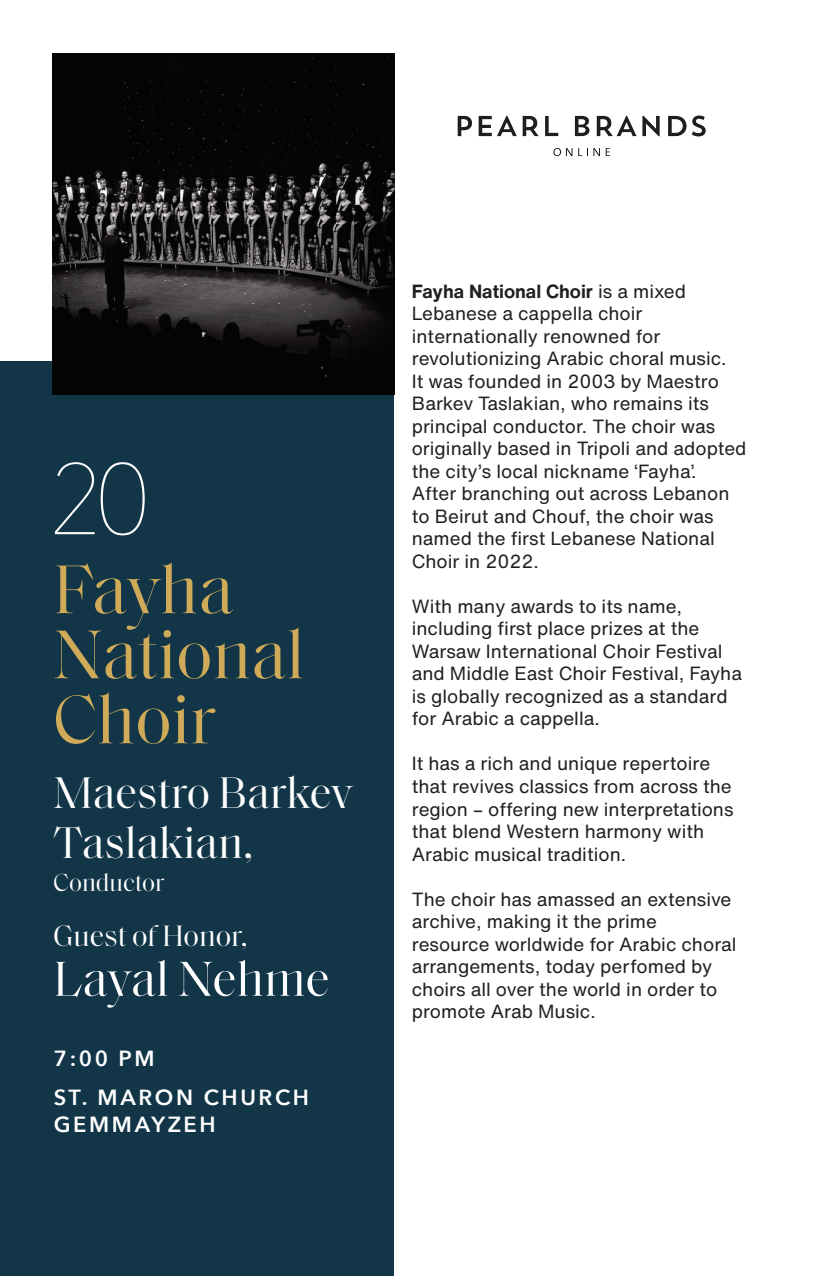
<style>
.page{position:relative;width:830px;height:1276px;background:#fff}
.page>*{position:absolute;margin:0;border:0;box-sizing:border-box;transform-origin:0 0}
.t1{font:200 100px "Avenir Next";color:#fff}
.t2{font:70px/65px "Saol Display";color:#cfab59}
.t3{font:50px "Saol Display";color:#fff}
.t4{font:45px/50px "Saol Display";color:#fff}
.t5{font:30px "Saol Display";color:#fff}
.t6{font:25px "Saol Display";color:#fff}
.t7{font:600 21.75px/26.2px "Avenir Next";letter-spacing:.12em;color:#fff}
.t8{font:18.75px/22.5px "Helvetica Now Text";color:#231f20}
.s1{font-weight:700}
</style>
<div class="page">
<div style="left:0;top:361px;width:393px;height:915px;background:#123548"></div>
<img style="left:52px;top:53px;width:342px;height:341px">
<svg style="left:553px;top:148px;width:19px;height:8px"></svg>
<svg style="left:578px;top:148px;width:5px;height:8px"></svg>
<svg style="left:593px;top:148px;width:6px;height:8px"></svg>
<svg style="left:605px;top:148px;width:4px;height:8px"></svg>
<svg style="left:457px;top:116px;width:15px;height:20px"></svg>
<svg style="left:522px;top:116px;width:16px;height:20px"></svg>
<svg style="left:478px;top:116px;width:38px;height:20px"></svg>
<svg style="left:545px;top:116px;width:13px;height:20px"></svg>
<svg style="left:574px;top:116px;width:15px;height:20px"></svg>
<svg style="left:642px;top:116px;width:17px;height:20px"></svg>
<svg style="left:668px;top:115px;width:38px;height:21px"></svg>
<svg style="left:596px;top:116px;width:40px;height:20px"></svg>
<h1 class="t1" style="left:49px;top:415px;width:103px">20</h1>
<h2 class="t2" style="left:54px;top:552px;width:252px">Fayha<br>National<br>Choir</h2>
<h3 class="t4" style="left:54px;top:765px;width:300px">Maestro Barkev<br>Taslakian,</h3>
<h3 class="t6" style="left:54px;top:864px;width:112px">Conductor</h3>
<h3 class="t5" style="left:54px;top:914px;width:195px">Guest of Honor,</h3>
<h3 class="t3" style="left:54px;top:943px;width:277px">Layal Nehme</h3>
<p class="t7" style="left:54px;top:1044px;width:102px">7:00 PM</p>
<p class="t7" style="left:54px;top:1084px;width:256px">ST. MARON CHURCH<br>GEMMAYZEH</p>
<p class="t8" style="left:411px;top:279px;width:336px"><span class="s1">Fayha National Choir</span> is a mixed<br>Lebanese a cappella choir internationally renowned for revolutionizing Arabic choral music.<br>It was founded in 2003 by Maestro<br>Barkev Taslakian, who remains its principal conductor. The choir was originally based in Tripoli and adopted the city’s local nickname ‘Fayha’.<br>After branching out across Lebanon to Beirut and Chouf, the choir was named the first Lebanese National<br>Choir in 2022.</p>
<p class="t8" style="left:411px;top:594px;width:331px">With many awards to its name, including first place prizes at the Warsaw International Choir Festival and Middle East Choir Festival, Fayha is globally recognized as a standard for Arabic a cappella.</p>
<p class="t8" style="left:411px;top:752px;width:323px">It has a rich and unique repertoire that revives classics from across the region – offering new interpretations that blend Western harmony with Arabic musical tradition.</p>
<p class="t8" style="left:411px;top:887px;width:326px">The choir has amassed an extensive archive, making it the prime resource worldwide for Arabic choral arrangements, today perfomed by choirs all over the world in order to promote Arab Music.</p>
</div>
